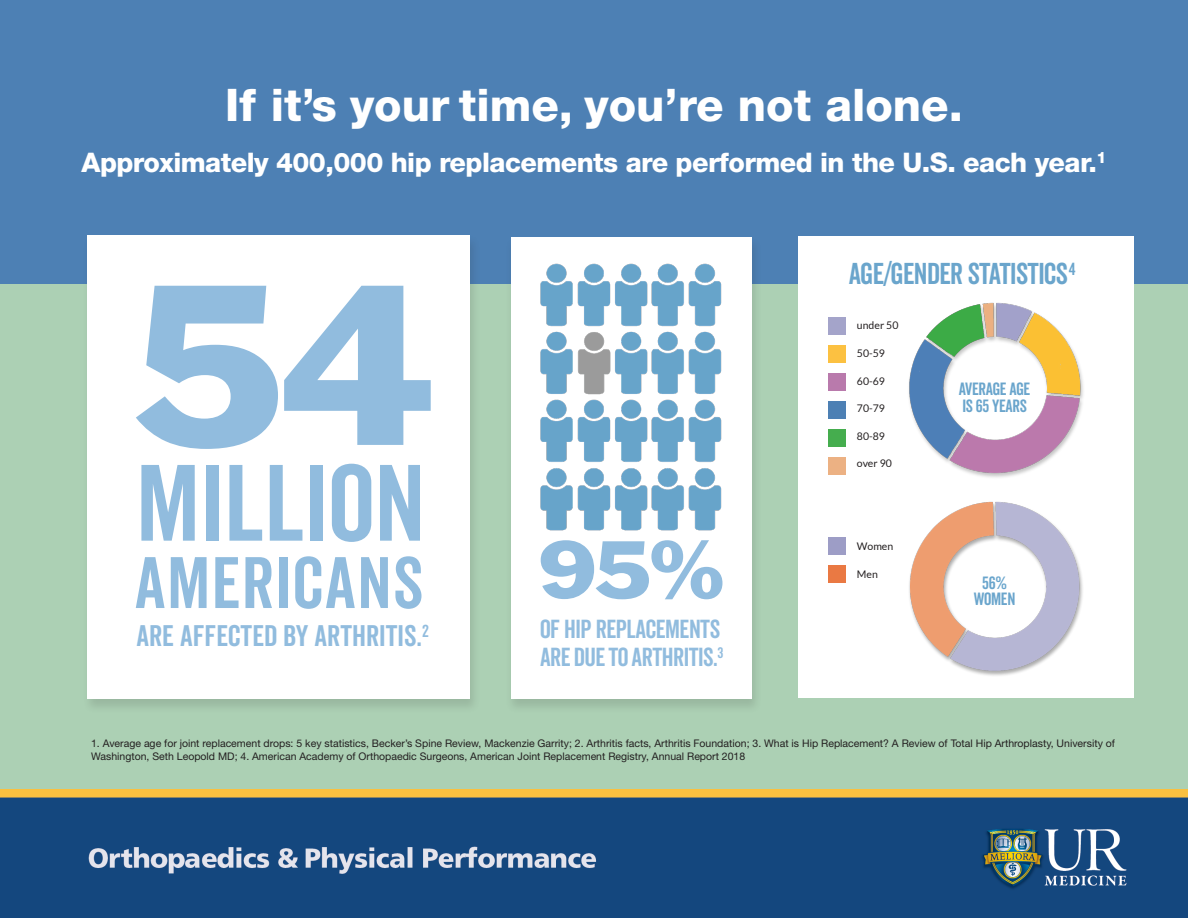
<style>
.page{position:relative;width:1188px;height:918px;background:#fff}
.page>*{position:absolute;margin:0;border:0;box-sizing:border-box;transform-origin:0 0}
.t1{font:210.3px "Franklin Gothic BT";color:#91bcde;scale:1.04 1}
.t2{font:104.85px "Veneer Clean";color:#91bcde;scale:1.04 1}
.t3{font:74.7px "Franklin Gothic BT";color:#91bcde;scale:1.1 1}
.t4{font:70.5px "Veneer Clean";letter-spacing:.02em;color:#91bcde;scale:1.04 1}
.helv_neue_heavy{font:800 45px "Helvetica Neue LT";color:#fff}
.t5{font:29.25px "Veneer Clean";letter-spacing:-.02em;color:#6aa5cc}
.t6{font:28.95px "Veneer Clean";color:#91bcde;scale:1.04 1}
.helv_neue_heavy-2{font:800 27px "Helvetica Neue LT";letter-spacing:-.02em;color:#fff}
.t7{font:25.35px "Veneer Clean";letter-spacing:-.02em;color:#91bcde}
.t8{font:17.25px "Veneer Clean";letter-spacing:-.02em;color:#6aa5cc}
.t9{font:10.5px/12.6px "Helvetica Neue LT";color:#231f20}
.t10{font:10.5px "Lato";color:#231f20}
</style>
<div class="page">
<div style="left:0;top:0;width:1188px;height:790px;background:#acd0b4"></div>
<div style="left:0;top:0;width:1188px;height:284px;background:#4d80b4"></div>
<div style="left:82px;top:234px;width:399px;height:480px;background:#231f20;opacity:.14"></div>
<div style="left:88px;top:235px;width:382px;height:464px;background:#fff"></div>
<div style="left:505px;top:236px;width:257px;height:478px;background:#231f20;opacity:.14"></div>
<div style="left:511px;top:238px;width:241px;height:461px;background:#fff"></div>
<div style="left:799px;top:237px;width:335px;height:461px;background:#fff"></div>
<img style="left:526px;top:236px;width:207px;height:295px">
<div style="left:828px;top:317px;width:18px;height:17px;background:#a4a4ca"></div>
<img style="left:909px;top:302px;width:174px;height:176px">
<div style="left:828px;top:345px;width:18px;height:17px;background:#fcc141"></div>
<div style="left:828px;top:373px;width:18px;height:17px;background:#b97aac"></div>
<div style="left:828px;top:401px;width:18px;height:17px;background:#4d80b4"></div>
<div style="left:828px;top:429px;width:18px;height:17px;background:#45ad4e"></div>
<div style="left:828px;top:457px;width:18px;height:17px;background:#ecb183"></div>
<img style="left:909px;top:501px;width:174px;height:175px">
<div style="left:828px;top:537px;width:18px;height:18px;background:#9d9dc6"></div>
<div style="left:828px;top:565px;width:18px;height:18px;background:#ea7943"></div>
<img style="left:0;top:789px;width:1188px;height:129px">
<p class="helv_neue_heavy" style="left:225px;top:78px;width:739px">If it’s your time, you’re not alone.</p>
<p class="helv_neue_heavy-2" style="left:82px;top:146px;width:1026px">Approximately 400,000 hip replacements are performed in the U.S. each year.<sup>1</sup></p>
<p class="t1" style="left:131px;top:242px;width:295px">54</p>
<p class="t2" style="left:136px;top:440px;width:280px">MILLION</p>
<p class="t4" style="left:135px;top:540px;width:279px">AMERICANS</p>
<p class="t6" style="left:136px;top:619px;width:283px">ARE AFFECTED BY ARTHRITIS.<sup>2</sup></p>
<p class="t7" style="left:540px;top:614px;width:182px">OF HIP REPLACEMENTS</p>
<p class="t7" style="left:540px;top:642px;width:185px">ARE DUE TO ARTHRITIS.<sup>3</sup></p>
<p class="t3" style="left:538px;top:526px;width:173px">95%</p>
<p class="t5" style="left:849px;top:256px;width:228px">AGE/GENDER STATISTICS<sup>4</sup></p>
<p class="t10" style="left:857px;top:320px;width:43px">under 50</p>
<p class="t10" style="left:857px;top:347px;width:30px">50-59</p>
<p class="t10" style="left:857px;top:375px;width:30px">60-69</p>
<p class="t10" style="left:857px;top:403px;width:30px">70-79</p>
<p class="t10" style="left:857px;top:430px;width:30px">80-89</p>
<p class="t10" style="left:857px;top:458px;width:36px">over 90</p>
<p class="t10" style="left:857px;top:541px;width:38px">Women</p>
<p class="t10" style="left:857px;top:568px;width:22px">Men</p>
<p class="t8" style="left:959px;top:379px;width:73px">AVERAGE AGE</p>
<p class="t8" style="left:963px;top:395px;width:66px">IS 65 YEARS</p>
<p class="t8" style="left:982px;top:572px;width:26px">56%</p>
<p class="t8" style="left:974px;top:589px;width:43px">WOMEN</p>
<p class="t9" style="left:91px;top:737px;width:1025px">1. Average age for joint replacement drops: 5 key statistics, Becker’s Spine Review, Mackenzie Garrity; 2. Arthritis facts, Arthritis Foundation; 3. What is Hip Replacement? A Review of Total Hip Arthroplasty, University of<br>Washington, Seth Leopold MD; 4. American Academy of Orthopaedic Surgeons, American Joint Replacement Registry, Annual Report 2018</p>
</div>
